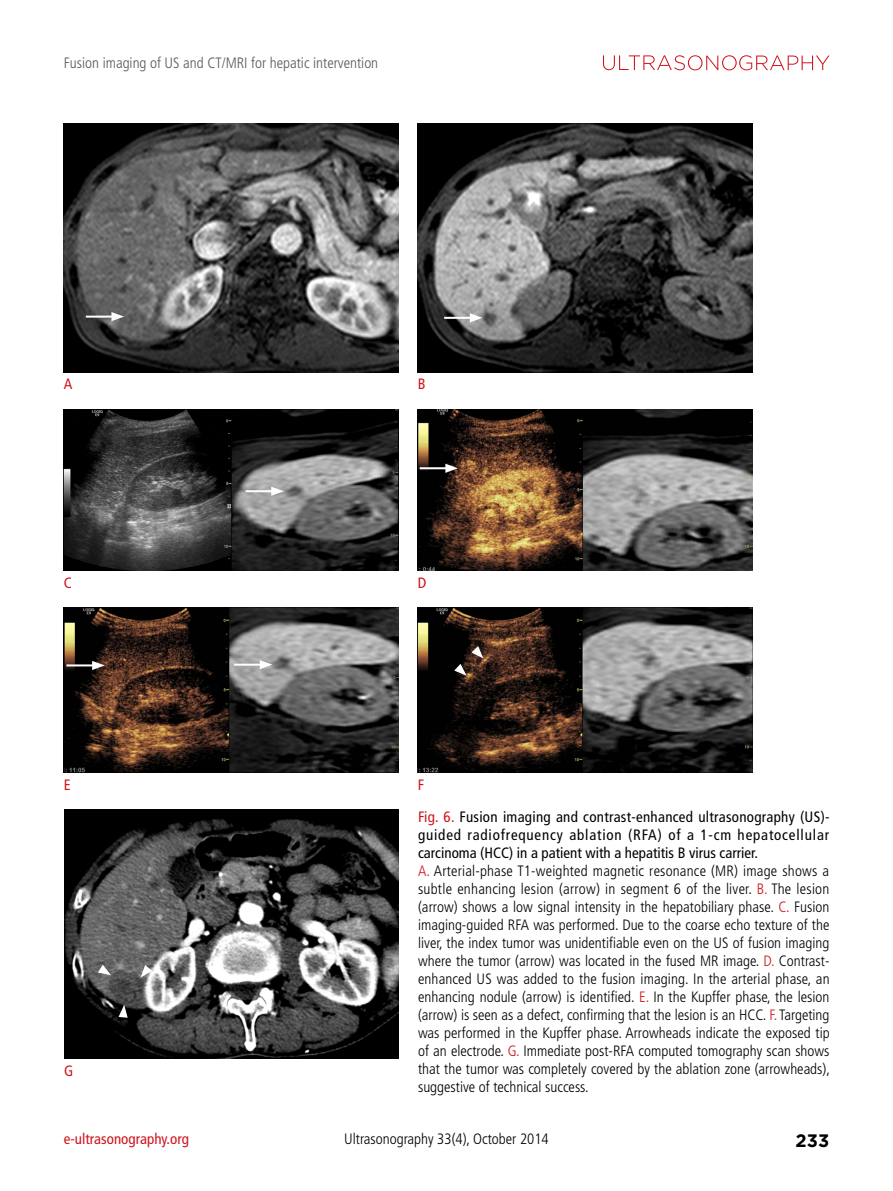
<style>
.page{position:relative;width:893px;height:1191px;background:#fff}
.page>*{position:absolute;margin:0;border:0;box-sizing:border-box;transform-origin:0 0}
.t1{font:700 18px "Gotham";color:#000}
.t2{font:300 condensed 15px/18px "Frutiger LT Std";color:#000}
.t3{font:condensed 15px/32.7px "Frutiger LT Std";letter-spacing:.02em;color:#000}
.t4{font:300 condensed 15px "Frutiger LT Std";color:#5a5757}
.t5{font:condensed 15px "Frutiger LT Std";color:#d0131c}
.s1{color:#d0131c}
.s2{font-weight:400}
</style>
<div class="page">
<svg style="left:603px;top:55px;width:226px;height:15px"></svg>
<img style="left:64px;top:123px;width:335px;height:249px">
<img style="left:418px;top:123px;width:335px;height:249px">
<img style="left:64px;top:409px;width:335px;height:161px">
<img style="left:418px;top:409px;width:335px;height:161px">
<hr style="left:86px;top:315px;width:29px;height:3px;background:#fff">
<svg style="left:111px;top:312px;width:13px;height:9px"></svg>
<hr style="left:444px;top:317px;width:29px;height:2px;background:#fff">
<svg style="left:470px;top:313px;width:12px;height:9px"></svg>
<hr style="left:420px;top:467px;width:29px;height:2px;background:#fff">
<svg style="left:445px;top:464px;width:13px;height:9px"></svg>
<hr style="left:246px;top:490px;width:29px;height:2px;background:#fff">
<svg style="left:271px;top:486px;width:13px;height:10px"></svg>
<img style="left:64px;top:608px;width:335px;height:164px">
<img style="left:418px;top:608px;width:335px;height:164px">
<img style="left:64px;top:810px;width:335px;height:248px">
<hr style="left:234px;top:663px;width:29px;height:2px;background:#fff">
<svg style="left:260px;top:660px;width:12px;height:9px"></svg>
<hr style="left:66px;top:664px;width:30px;height:2px;background:#fff">
<svg style="left:92px;top:661px;width:13px;height:9px"></svg>
<svg style="left:471px;top:646px;width:12px;height:12px"></svg>
<svg style="left:454px;top:664px;width:13px;height:12px"></svg>
<svg style="left:119px;top:1004px;width:9px;height:13px"></svg>
<svg style="left:141px;top:965px;width:11px;height:12px"></svg>
<svg style="left:98px;top:964px;width:13px;height:11px"></svg>
<p class="t4" style="left:64px;top:54px;width:316px">Fusion imaging of US and CT/MRI for hepatic intervention</p>
<p class="t5" style="left:64px;top:375px;width:10px">A</p>
<p class="t5" style="left:418px;top:375px;width:9px">B</p>
<p class="t5" style="left:64px;top:573px;width:10px">C</p>
<p class="t5" style="left:418px;top:573px;width:10px">D</p>
<p class="t5" style="left:64px;top:775px;width:8px">E</p>
<p class="t3" style="left:418px;top:768px;width:413px"><span class="s1">F<br>Fig. 6.</span> Fusion imaging and contrast-enhanced ultrasonography (US)-</p>
<p class="t2" style="left:418px;top:826px;width:413px"><span class="s2">guided radiofrequency ablation (RFA) of a 1-cm hepatocellular carcinoma (HCC) in a patient with a hepatitis B virus carrier.<br></span><span class="s1">A.</span> Arterial-phase T1-weighted magnetic resonance (MR) image shows a subtle enhancing lesion (arrow) in segment 6 of the liver. <span class="s1">B.</span> The lesion (arrow) shows a low signal intensity in the hepatobiliary phase. <span class="s1">C.</span> Fusion imaging-guided RFA was performed. Due to the coarse echo texture of the liver, the index tumor was unidentifiable even on the US of fusion imaging where the tumor (arrow) was located in the fused MR image. <span class="s1">D.</span> Contrast&shy;enhanced US was added to the fusion imaging. In the arterial phase, an enhancing nodule (arrow) is identified. <span class="s1">E.</span> In the Kupffer phase, the lesion (arrow) is seen as a defect, confirming that the lesion is an HCC. <span class="s1">F.</span> Targeting was performed in the Kupffer phase. Arrowheads indicate the exposed tip of an electrode. <span class="s1">G.</span> Immediate post-RFA computed tomography scan shows that the tumor was completely covered by the ablation zone (arrowheads), suggestive of technical success.</p>
<p class="t5" style="left:64px;top:1062px;width:11px">G</p>
<p class="t5" style="left:64px;top:1130px;width:127px">e-ultrasonography.org</p>
<p class="t2" style="left:344px;top:1130px;width:206px">Ultrasonography 33(4), October 2014</p>
<p class="t1" style="left:796px;top:1130px;width:35px">233</p>
</div>
